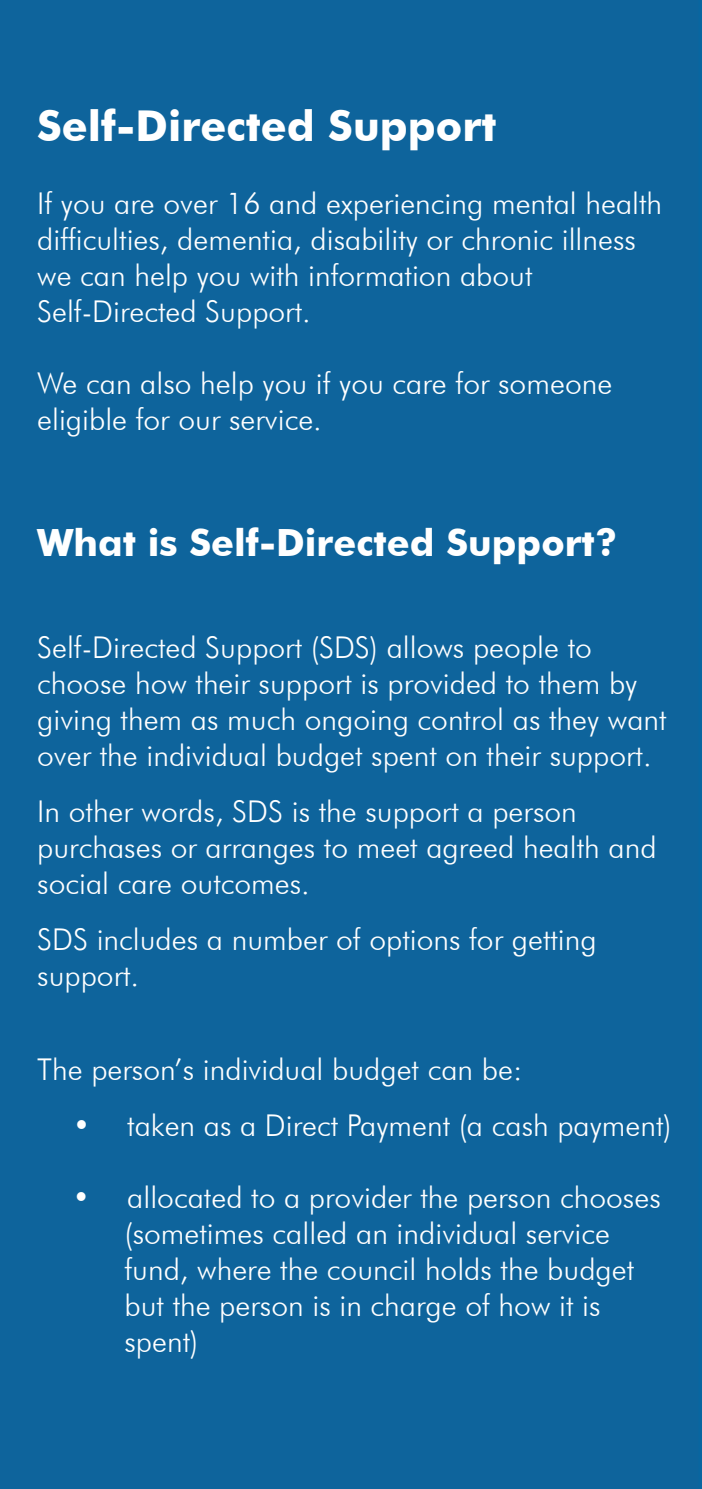
<style>
.page{position:relative;width:702px;height:1489px;background:#fff}
.page>*{position:absolute;margin:0;border:0;box-sizing:border-box;transform-origin:0 0}
.t1{font:700 42.5px "Futura BT";color:#fff}
.t2{font:700 37.5px "Futura BT";color:#fff}
.t3{font:300 30px/36px "Futura BT";color:#fff}
</style>
<div class="page">
<div style="left:0;top:0;width:702px;height:1488px;background:#0e649c"></div>
<div style="left:610px;top:27px;width:92px;height:716px;background:#0e649c"></div>
<h1 class="t1" style="left:37px;top:100px;width:460px">Self-Directed Support</h1>
<p class="t3" style="left:37px;top:184px;width:626px">If you are over 16 and experiencing mental health difficulties, dementia, disability or chronic illness we can help you with information about Self-Directed Support.</p>
<p class="t3" style="left:37px;top:364px;width:576px">We can also help you if you care for someone eligible for our service.</p>
<p class="t2" style="left:37px;top:519px;width:581px">What is Self-Directed Support?</p>
<p class="t3" style="left:37px;top:629px;width:631px">Self-Directed Support (SDS) allows people to choose how their support is provided to them by giving them as much ongoing control as they want over the individual budget spent on their support.</p>
<p class="t3" style="left:37px;top:793px;width:621px">In other words, SDS is the support a person purchases or arranges to meet agreed health and social care outcomes.</p>
<p class="t3" style="left:37px;top:921px;width:561px">SDS includes a number of options for getting support.</p>
<p class="t3" style="left:37px;top:1050px;width:486px">The person’s individual budget can be:</p>
<p class="t3" style="left:73px;top:1106px;width:600px">• taken as a Direct Payment (a cash payment)</p>
<p class="t3" style="left:124px;top:1178px;width:537px;text-indent:-52px">• allocated to a provider the person chooses (sometimes called an individual service fund, where the council holds the budget but the person is in charge of how it is spent)</p>
</div>
